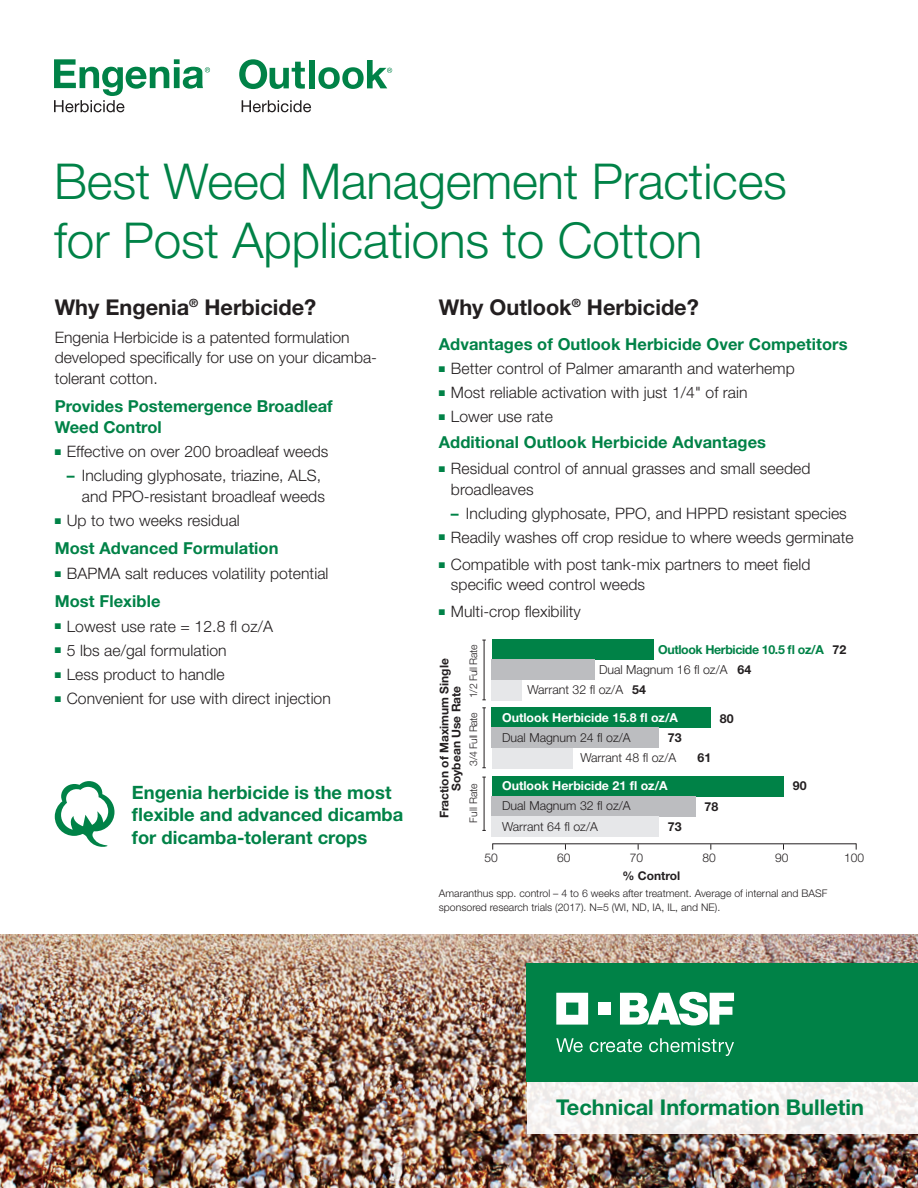
<style>
.page{position:relative;width:918px;height:1188px;background:#fff}
.page>*{position:absolute;margin:0;border:0;box-sizing:border-box;transform-origin:0 0}
.t1{font:300 49.5px/59.4px "Helvetica Neue";letter-spacing:-.005em;color:#008247}
.t2{font:700 21.75px "Helvetica Neue";color:#231f20}
.t3{font:700 21.75px "Helvetica Neue";color:#008247}
.t4{font:700 18.3px/22.5px "Helvetica Neue";color:#008247}
.t5{font:700 16.5px/21px "Helvetica Neue";letter-spacing:.005em;color:#008247}
.t6{font:300 15.75px/20.5px "Helvetica Neue";letter-spacing:.005em;color:#231f20}
.t7{font:300 12.3px/20.2px "Helvetica Neue";color:#231f20}
.t8{font:700 12.3px "Helvetica Neue";color:#fff}
.t9{font:700 12.3px "Helvetica Neue";letter-spacing:-.03em;color:#008247}
.t10{font:700 12.3px "Helvetica Neue";color:#231f20}
.t11{font:700 12px/12px "Helvetica Neue";color:#231f20;text-align:center}
.t12{font:300 12px "Helvetica Neue";color:#231f20}
.t13{font:300 10.5px/13.5px "Helvetica Neue";color:#231f20}
.t14{font:300 10.5px "Helvetica Neue";letter-spacing:-.03em;color:#231f20}
.s1{color:#008247}
.s2{font-weight:700;color:#008247}
</style>
<div class="page">
<svg style="left:242px;top:100px;width:69px;height:12px"></svg>
<svg style="left:239px;top:59px;width:66px;height:30px"></svg>
<div style="left:309px;top:60px;width:6px;height:28px;background:#008247"></div>
<svg style="left:318px;top:60px;width:74px;height:29px"></svg>
<svg style="left:54px;top:59px;width:156px;height:53px"></svg>
<img style="left:0;top:935px;width:918px;height:253px">
<div style="left:527px;top:1081px;width:391px;height:53px;background:linear-gradient(to right,#f5f3f1,#f4f1f0)"></div>
<div style="left:527px;top:963px;width:391px;height:119px;background:#008247"></div>
<svg style="left:556px;top:993px;width:32px;height:32px"></svg>
<div style="left:598px;top:1003px;width:12px;height:12px;background:#fff"></div>
<svg style="left:620px;top:992px;width:114px;height:34px"></svg>
<svg style="left:556px;top:1038px;width:27px;height:14px"></svg>
<svg style="left:590px;top:1039px;width:52px;height:13px"></svg>
<svg style="left:649px;top:1038px;width:85px;height:18px"></svg>
<svg style="left:55px;top:781px;width:59px;height:66px"></svg>
<div style="left:492px;top:639px;width:162px;height:21px;background:#008247"></div>
<div style="left:492px;top:707px;width:219px;height:21px;background:#008247"></div>
<div style="left:492px;top:776px;width:291px;height:20px;background:#008247"></div>
<div style="left:492px;top:660px;width:103px;height:20px;background:#bcbdc0"></div>
<div style="left:492px;top:680px;width:30px;height:20px;background:#e6e7e9"></div>
<div style="left:492px;top:728px;width:167px;height:20px;background:#bcbdc0"></div>
<div style="left:492px;top:748px;width:81px;height:20px;background:#e6e7e9"></div>
<div style="left:492px;top:796px;width:204px;height:20px;background:#bcbdc0"></div>
<div style="left:492px;top:816px;width:167px;height:21px;background:#e6e7e9"></div>
<hr style="left:492px;top:843px;width:364px;height:1px;background:#231f20">
<hr style="left:484px;top:640px;width:1px;height:60px;background:#231f20">
<hr style="left:484px;top:708px;width:1px;height:60px;background:#231f20">
<hr style="left:484px;top:777px;width:1px;height:53px;background:#231f20">
<h1 class="t1" style="left:54px;top:150px;width:734px">Best Weed Management Practices for Post Applications to Cotton</h1>
<h2 class="t2" style="left:55px;top:294px;width:263px">Why Engenia<sup>®</sup> Herbicide?</h2>
<p class="t6" style="left:55px;top:326px;width:324px">Engenia Herbicide is a patented formulation developed specifically for use on your dicamba&shy;tolerant cotton.</p>
<p class="t5" style="left:55px;top:395px;width:280px">Provides Postemergence Broadleaf<br>Weed Control</p>
<p class="t6" style="left:55px;top:441px;width:275px"><span class="s1">■</span> Effective on over 200 broadleaf weeds</p>
<p class="t6" style="left:67px;top:465px;width:260px;line-height:21px;text-align:right"><span class="s2">–</span> Including glyphosate, triazine, ALS, and PPO-resistant broadleaf weeds</p>
<p class="t6" style="left:55px;top:510px;width:187px"><span class="s1">■</span> Up to two weeks residual</p>
<p class="t5" style="left:55px;top:537px;width:225px">Most Advanced Formulation</p>
<p class="t6" style="left:55px;top:563px;width:275px"><span class="s1">■</span> BAPMA salt reduces volatility potential</p>
<p class="t5" style="left:55px;top:590px;width:107px">Most Flexible</p>
<p class="t6" style="left:55px;top:615px;width:220px"><span class="s1">■</span> Lowest use rate = 12.8 fl oz/A</p>
<p class="t6" style="left:55px;top:639px;width:173px"><span class="s1">■</span> 5 lbs ae/gal formulation</p>
<p class="t6" style="left:55px;top:664px;width:172px"><span class="s1">■</span> Less product to handle</p>
<p class="t6" style="left:55px;top:688px;width:278px"><span class="s1">■</span> Convenient for use with direct injection</p>
<p class="t4" style="left:132px;top:780px;width:273px">Engenia herbicide is the most flexible and advanced dicamba for dicamba-tolerant crops</p>
<h2 class="t2" style="left:439px;top:294px;width:261px">Why Outlook<sup>®</sup> Herbicide?</h2>
<p class="t5" style="left:439px;top:333px;width:410px">Advantages of Outlook Herbicide Over Competitors</p>
<p class="t6" style="left:439px;top:358px;width:357px"><span class="s1">■</span> Better control of Palmer amaranth and waterhemp</p>
<p class="t6" style="left:439px;top:382px;width:310px"><span class="s1">■</span> Most reliable activation with just 1/4" of rain</p>
<p class="t6" style="left:439px;top:406px;width:115px"><span class="s1">■</span> Lower use rate</p>
<p class="t5" style="left:439px;top:431px;width:329px">Additional Outlook Herbicide Advantages</p>
<p class="t6" style="left:451px;top:458px;width:361px;text-indent:-12px"><span class="s1">■</span> Residual control of annual grasses and small seeded broadleaves</p>
<p class="t6" style="left:451px;top:502px;width:398px"><span class="s2">–</span> Including glyphosate, PPO, and HPPD resistant species</p>
<p class="t6" style="left:439px;top:526px;width:416px"><span class="s1">■</span> Readily washes off crop residue to where weeds germinate</p>
<p class="t6" style="left:451px;top:554px;width:361px;text-indent:-12px"><span class="s1">■</span> Compatible with post tank-mix partners to meet field specific weed control weeds</p>
<p class="t6" style="left:439px;top:601px;width:143px"><span class="s1">■</span> Multi-crop flexibility</p>
<p class="t14" style="left:467px;top:698px;width:55px;rotate:-90deg">1/2 Full Rate</p>
<p class="t14" style="left:467px;top:766px;width:55px;rotate:-90deg">3/4 Full Rate</p>
<p class="t11" style="left:438px;top:818px;width:162px;rotate:-90deg">Fraction of Maximum Single<br>Soybean Use Rate</p>
<p class="t13" style="left:467px;top:823px;width:41px;rotate:-90deg">Full Rate</p>
<p class="t9" style="left:658px;top:642px;width:167px">Outlook Herbicide 10.5 fl oz/A</p>
<p class="t7" style="left:527px;top:659px;width:202px;text-indent:72px">Dual Magnum 16 fl oz/A<br>Warrant 32 fl oz/A</p>
<p class="t7" style="left:580px;top:727px;width:97px;text-indent:-78px">Dual Magnum 24 fl oz/A<br>Warrant 48 fl oz/A</p>
<p class="t7" style="left:502px;top:796px;width:130px">Dual Magnum 32 fl oz/A<br>Warrant 64 fl oz/A</p>
<p class="t10" style="left:738px;top:662px;width:15px">64</p>
<p class="t10" style="left:632px;top:682px;width:15px">54</p>
<p class="t8" style="left:502px;top:710px;width:177px">Outlook Herbicide 15.8 fl oz/A</p>
<p class="t10" style="left:720px;top:711px;width:15px">80</p>
<p class="t10" style="left:668px;top:730px;width:15px">73</p>
<p class="t10" style="left:698px;top:750px;width:15px">61</p>
<p class="t8" style="left:502px;top:778px;width:167px">Outlook Herbicide 21 fl oz/A</p>
<p class="t10" style="left:705px;top:799px;width:15px">78</p>
<p class="t10" style="left:668px;top:819px;width:15px">73</p>
<p class="t10" style="left:793px;top:778px;width:15px">90</p>
<p class="t10" style="left:832px;top:642px;width:15px">72</p>
<p class="t12" style="left:485px;top:851px;width:15px">50</p>
<p class="t12" style="left:557px;top:851px;width:15px">60</p>
<p class="t12" style="left:630px;top:851px;width:15px">70</p>
<p class="t12" style="left:703px;top:851px;width:15px">80</p>
<p class="t12" style="left:775px;top:851px;width:15px">90</p>
<p class="t12" style="left:844px;top:851px;width:22px">100</p>
<p class="t11" style="left:623px;top:870px;width:59px">% Control</p>
<p class="t13" style="left:439px;top:887px;width:390px">Amaranthus spp. control – 4 to 6 weeks after treatment. Average of internal and BASF sponsored research trials (2017). N=5 (WI, ND, IA, IL, and NE).</p>
<h2 class="t3" style="left:556px;top:1094px;width:309px">Technical Information Bulletin</h2>
</div>
